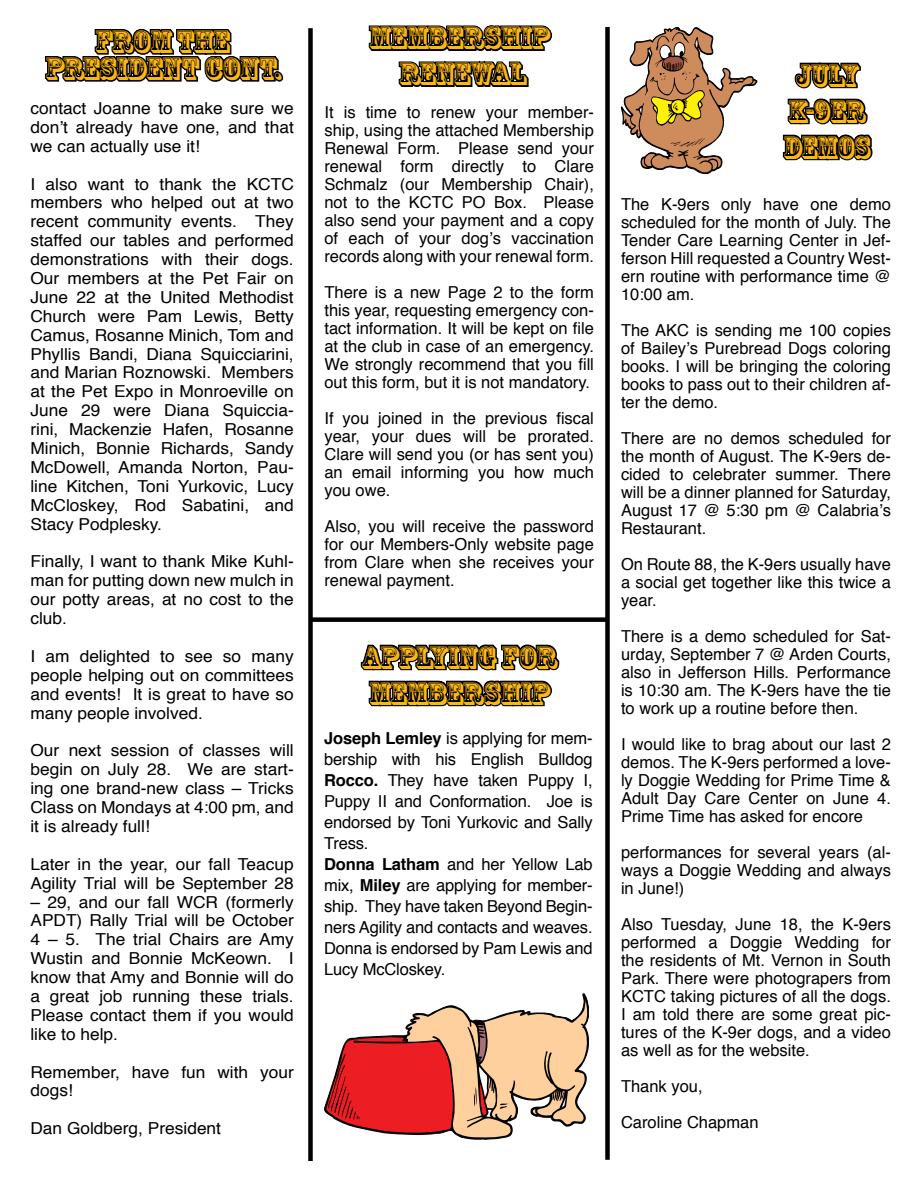
<style>
.page{position:relative;width:918px;height:1188px;background:#fff}
.page>*{position:absolute;margin:0;border:0;box-sizing:border-box;transform-origin:0 0}
.t1{font:30px/36px "Rosewood Std";color:#fdb714;text-align:center;scale:1.05 1}
.t2{font:30px/36px "Rosewood Std";color:#fdb714;text-align:center}
.t3{font:16.5px/18px "Helvetica";color:#000;text-align:justify}
.t4{font:16.5px/18.9px "Helvetica";color:#000;text-align:justify;scale:1.05 1}
.s1{font-weight:700}
</style>
<div class="page">
<svg style="left:368px;top:25px;width:185px;height:62px"></svg>
<svg style="left:360px;top:644px;width:200px;height:63px"></svg>
<svg style="left:45px;top:29px;width:239px;height:53px"></svg>
<div style="left:308px;top:28px;width:5px;height:1133px;background:#000"></div>
<svg style="left:782px;top:62px;width:91px;height:99px"></svg>
<div style="left:311px;top:617px;width:297px;height:5px;background:#000"></div>
<div style="left:605px;top:27px;width:5px;height:1133px;background:#000"></div>
<svg style="left:621px;top:27px;width:136px;height:147px"></svg>
<svg style="left:324px;top:994px;width:265px;height:145px"></svg>
<h1 class="t1" style="left:45px;top:28px;width:226px;line-height:27px">FROM THE<br>PRESIDENT CONT.</h1>
<p class="t4" style="left:30px;top:99px;width:252px">contact Joanne to make sure we don’t already have one, and that we can actually use it!</p>
<p class="t4" style="left:30px;top:175px;width:252px">I also want to thank the KCTC members who helped out at two recent community events. They staffed our tables and performed demonstrations with their dogs.<br>Our members at the Pet Fair on June 22 at the United Methodist Church were Pam Lewis, Betty Camus, Rosanne Minich, Tom and Phyllis Bandi, Diana Squicciarini, and Marian Roznowski. Members at the Pet Expo in Monroeville on June 29 were Diana Squiccia&shy;rini, Mackenzie Hafen, Rosanne Minich, Bonnie Richards, Sandy McDowell, Amanda Norton, Pau&shy;line Kitchen, Toni Yurkovic, Lucy McCloskey, Rod Sabatini, and Stacy Podplesky.</p>
<p class="t4" style="left:30px;top:553px;width:252px">Finally, I want to thank Mike Kuhl&shy;man for putting down new mulch in our potty areas, at no cost to the club.</p>
<p class="t4" style="left:30px;top:647px;width:252px">I am delighted to see so many people helping out on committees and events! It is great to have so many people involved.</p>
<p class="t4" style="left:30px;top:742px;width:252px">Our next session of classes will begin on July 28. We are start&shy;ing one brand-new class – Tricks Class on Mondays at 4:00 pm, and it is already full!</p>
<p class="t4" style="left:30px;top:855px;width:252px">Later in the year, our fall Teacup<br>Agility Trial will be September 28</p>
<p class="t4" style="left:30px;top:893px;width:252px">– 29, and our fall WCR (formerly APDT) Rally Trial will be October 4 – 5. The trial Chairs are Amy Wustin and Bonnie McKeown. I know that Amy and Bonnie will do a great job running these trials.<br>Please contact them if you would like to help.</p>
<p class="t4" style="left:30px;top:1063px;width:252px">Remember, have fun with your dogs!</p>
<p class="t4" style="left:30px;top:1120px;width:183px">Dan Goldberg, President</p>
<h1 class="t1" style="left:369px;top:20px;width:173px">MEMBERSHIP<br>RENEWAL</h1>
<p class="t3" style="left:324px;top:104px;width:271px">It is time to renew your member&shy;ship, using the attached Membership Renewal Form. Please send your renewal form directly to Clare Schmalz (our Membership Chair), not to the KCTC PO Box. Please also send your payment and a copy of each of your dog’s vaccination records along with your renewal form.</p>
<p class="t3" style="left:324px;top:284px;width:271px">There is a new Page 2 to the form this year, requesting emergency con&shy;tact information. It will be kept on file at the club in case of an emergency.<br>We strongly recommend that you fill out this form, but it is not mandatory.</p>
<p class="t3" style="left:324px;top:410px;width:271px">If you joined in the previous fiscal year, your dues will be prorated.<br>Clare will send you (or has sent you) an email informing you how much you owe.</p>
<p class="t3" style="left:324px;top:518px;width:271px">Also, you will receive the password for our Members-Only website page from Clare when she receives your renewal payment.</p>
<h1 class="t1" style="left:361px;top:639px;width:188px;text-align:left">APPLYING FOR<br>MEMBERSHIP</h1>
<p class="t3" style="left:324px;top:728px;width:270px;line-height:21px;text-align:left"><span class="s1">Joseph Lemley</span> is applying for mem&shy;bership with his English Bulldog<br><span class="s1">Rocco.</span> They have taken Puppy I,<br>Puppy II and Conformation. Joe is endorsed by Toni Yurkovic and Sally<br>Tress.<br><span class="s1">Donna Latham</span> and her Yellow Lab mix, <span class="s1">Miley</span> are applying for member&shy;ship. They have taken Beyond Begin&shy;ners Agility and contacts and weaves.<br>Donna is endorsed by Pam Lewis and<br>Lucy McCloskey.</p>
<h1 class="t2" style="left:783px;top:57px;width:88px">JULY<br>K-9ER<br>DEMOS</h1>
<p class="t3" style="left:621px;top:195px;width:272px">The K-9ers only have one demo scheduled for the month of July. The Tender Care Learning Center in Jef&shy;ferson Hill requested a Country West&shy;ern routine with performance time @ 10:00 am.</p>
<p class="t3" style="left:621px;top:321px;width:271px">The AKC is sending me 100 copies of Bailey’s Purebread Dogs coloring books. I will be bringing the coloring books to pass out to their children af&shy;ter the demo.</p>
<p class="t3" style="left:621px;top:429px;width:272px">There are no demos scheduled for the month of August. The K-9ers de&shy;cided to celebrater summer. There will be a dinner planned for Saturday, August 17 @ 5:30 pm @ Calabria’s Restaurant.</p>
<p class="t3" style="left:621px;top:555px;width:272px">On Route 88, the K-9ers usually have a social get together like this twice a year.</p>
<p class="t3" style="left:621px;top:627px;width:271px">There is a demo scheduled for Sat&shy;urday, September 7 @ Arden Courts, also in Jefferson Hills. Performance is 10:30 am. The K-9ers have the tie to work up a routine before then.</p>
<p class="t3" style="left:621px;top:735px;width:271px">I would like to brag about our last 2 demos. The K-9ers performed a love&shy;ly Doggie Wedding for Prime Time &amp; Adult Day Care Center on June 4.<br>Prime Time has asked for encore</p>
<p class="t3" style="left:621px;top:843px;width:271px">performances for several years (al&shy;ways a Doggie Wedding and always in June!)</p>
<p class="t3" style="left:621px;top:915px;width:272px">Also Tuesday, June 18, the K-9ers performed a Doggie Wedding for the residents of Mt. Vernon in South Park. There were photograpers from KCTC taking pictures of all the dogs.<br>I am told there are some great pic&shy;tures of the K-9er dogs, and a video as well as for the website.</p>
<p class="t3" style="left:621px;top:1068px;width:139px;line-height:36px">Thank you,<br>Caroline Chapman</p>
</div>
